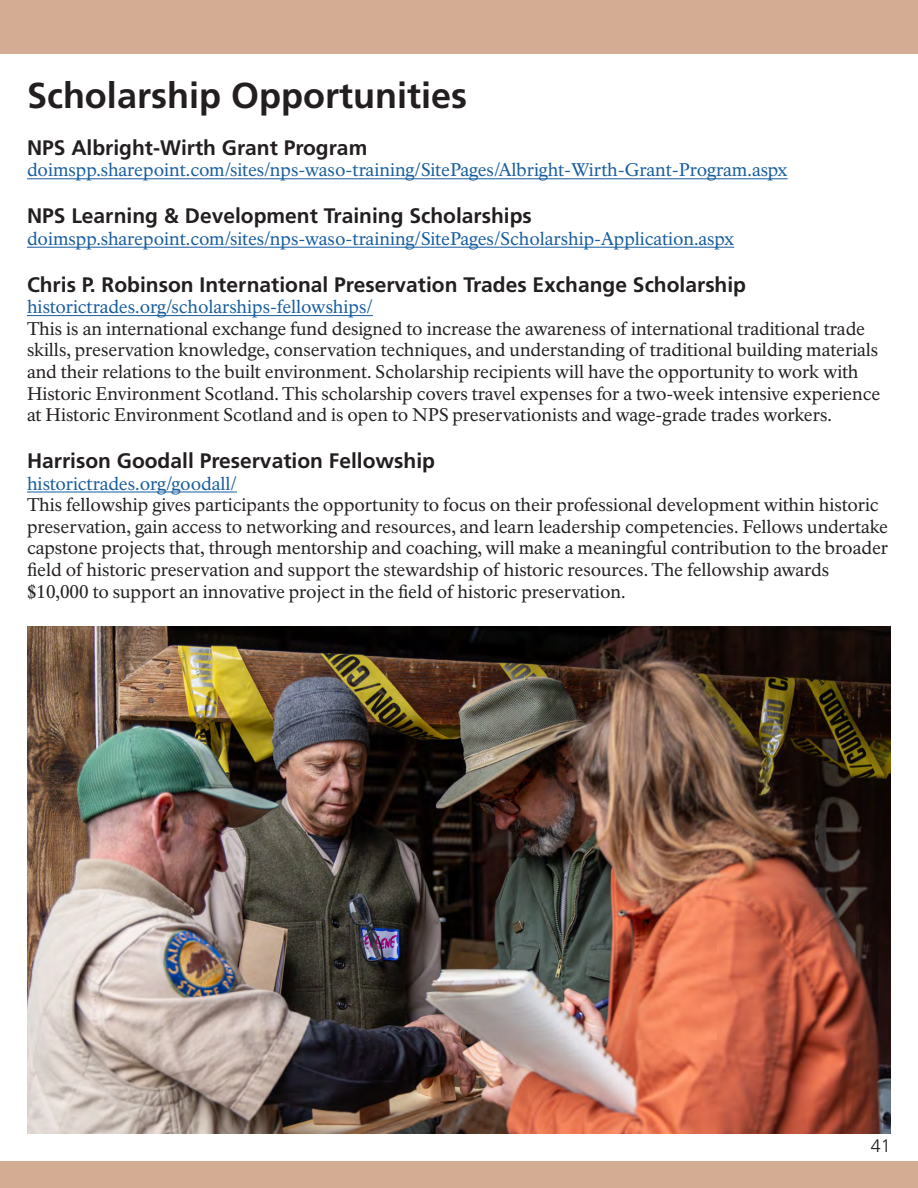
<style>
.page{position:relative;width:918px;height:1188px;background:#fff}
.page>*{position:absolute;margin:0;border:0;box-sizing:border-box;transform-origin:0 0}
.t1{font:700 36px "Frutiger LT Std";color:#231f20}
.t2{font:700 21px "Frutiger LT Std";color:#231f20}
.t3{font:18px/21.6px "NPS Rawlinson OT";letter-spacing:-.005em;color:#231f20}
.t4{font:18px "NPS Rawlinson OT";color:#175d9e}
.t5{font:300 18px "Frutiger LT Std";color:#231f20}
</style>
<div class="page">
<div style="left:0;top:0;width:918px;height:54px;background:#d4ac94"></div>
<div style="left:0;top:1161px;width:918px;height:27px;background:#d4ac94"></div>
<hr style="left:27px;top:178px;width:761px;height:1px;background:#175d9e">
<hr style="left:27px;top:247px;width:707px;height:1px;background:#175d9e">
<hr style="left:27px;top:315px;width:346px;height:1px;background:#175d9e">
<hr style="left:27px;top:492px;width:210px;height:1px;background:#175d9e">
<img style="left:27px;top:626px;width:864px;height:508px">
<h1 class="t1" style="left:27px;top:74px;width:442px">Scholarship Opportunities</h1>
<p class="t2" style="left:27px;top:135px;width:342px">NPS Albright-Wirth Grant Program</p>
<p class="t4" style="left:27px;top:159px;width:762px">doimspp.sharepoint.com/sites/nps-waso-training/SitePages/Albright-Wirth-Grant-Program.aspx</p>
<p class="t2" style="left:27px;top:204px;width:506px">NPS Learning &amp; Development Training Scholarships</p>
<p class="t4" style="left:27px;top:228px;width:709px">doimspp.sharepoint.com/sites/nps-waso-training/SitePages/Scholarship-Application.aspx</p>
<p class="t2" style="left:27px;top:272px;width:721px">Chris P. Robinson International Preservation Trades Exchange Scholarship</p>
<p class="t4" style="left:27px;top:296px;width:347px">historictrades.org/scholarships-fellowships/</p>
<p class="t3" style="left:27px;top:318px;width:855px">This is an international exchange fund designed to increase the awareness of international traditional trade skills, preservation knowledge, conservation techniques, and understanding of traditional building materials and their relations to the built environment. Scholarship recipients will have the opportunity to work with Historic Environment Scotland. This scholarship covers travel expenses for a two-week intensive experience at Historic Environment Scotland and is open to NPS preservationists and wage-grade trades workers.</p>
<p class="t2" style="left:27px;top:448px;width:410px">Harrison Goodall Preservation Fellowship</p>
<p class="t4" style="left:27px;top:472px;width:211px">historictrades.org/goodall/</p>
<p class="t3" style="left:27px;top:494px;width:863px">This fellowship gives participants the opportunity to focus on their professional development within historic preservation, gain access to networking and resources, and learn leadership competencies. Fellows undertake capstone projects that, through mentorship and coaching, will make a meaningful contribution to the broader field of historic preservation and support the stewardship of historic resources. The fellowship awards $10,000 to support an innovative project in the field of historic preservation.</p>
<p class="t5" style="left:871px;top:1136px;width:22px">41</p>
</div>
